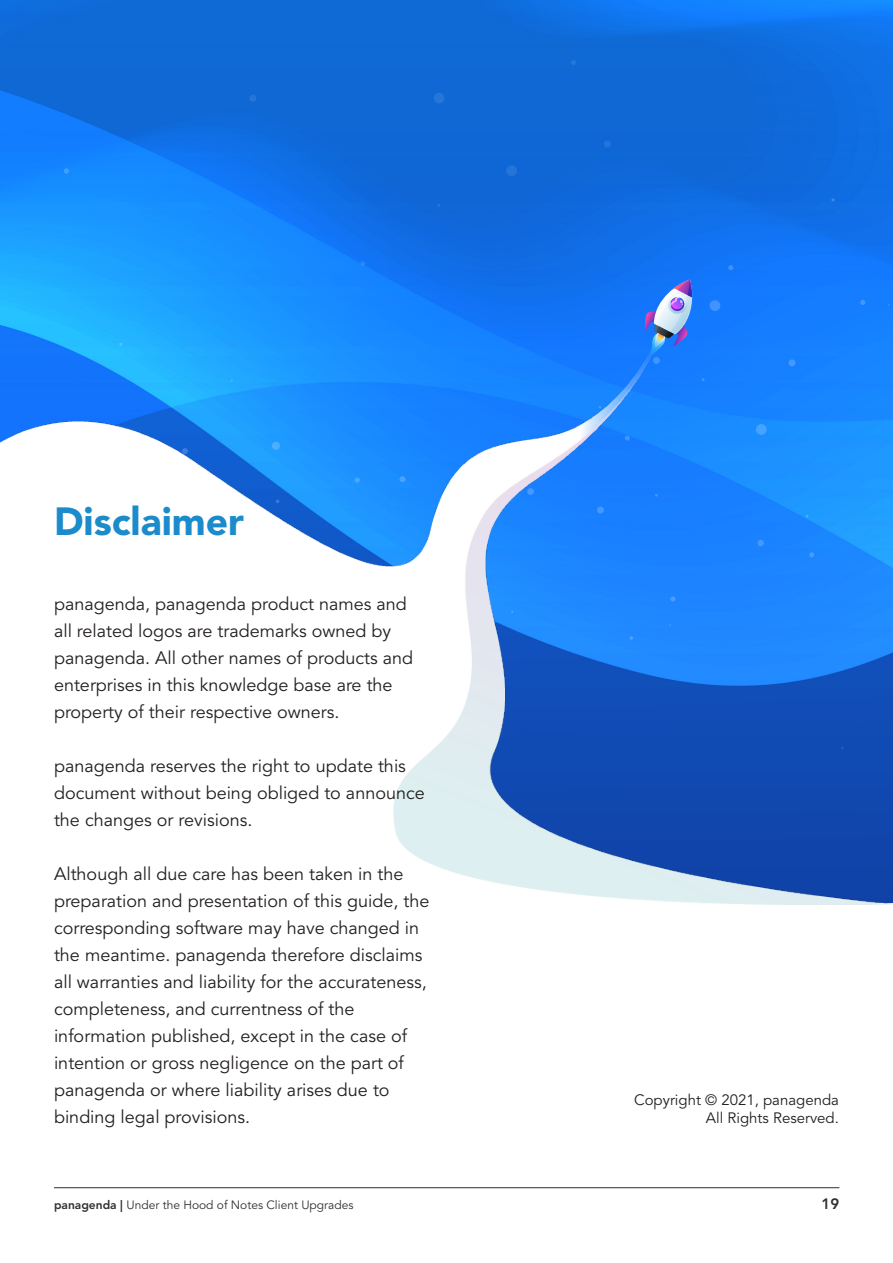
<style>
.page{position:relative;width:893px;height:1263px;background:#fff}
.page>*{position:absolute;margin:0;border:0;box-sizing:border-box;transform-origin:0 0}
.t1{font:900 39px "Avenir LT Std";color:#1b8bcb}
.t2{font:18px/27px "Avenir LT Std";color:#231f20}
.t3{font:15px "Avenir LT Std";color:#231f20}
.t4{font:800 15px "Avenir LT Std";color:#312f30}
.t5{font:12px "Avenir LT Std";color:#312f30}
.s1{font-weight:800}
</style>
<div class="page">
<hr style="left:54px;top:1187px;width:785px;height:1px;background:#312f30">
<img style="left:0;top:0;width:893px;height:325px">
<svg style="left:63px;top:168px;width:6px;height:6px"></svg>
<svg style="left:831px;top:198px;width:4px;height:4px"></svg>
<svg style="left:709px;top:300px;width:11px;height:11px"></svg>
<svg style="left:728px;top:265px;width:6px;height:5px"></svg>
<svg style="left:860px;top:300px;width:5px;height:5px"></svg>
<svg style="left:506px;top:165px;width:11px;height:11px"></svg>
<svg style="left:434px;top:93px;width:10px;height:10px"></svg>
<svg style="left:604px;top:141px;width:7px;height:6px"></svg>
<svg style="left:571px;top:60px;width:5px;height:5px"></svg>
<svg style="left:360px;top:261px;width:5px;height:5px"></svg>
<svg style="left:249px;top:95px;width:7px;height:7px"></svg>
<img style="left:0;top:325px;width:893px;height:580px">
<img style="left:645px;top:280px;width:47px;height:84px">
<svg style="left:573px;top:896px;width:47px;height:9px"></svg>
<p class="t1" style="left:54px;top:497px;width:192px">Disclaimer</p>
<p class="t2" style="left:54px;top:590px;width:361px">panagenda, panagenda product names and all related logos are trademarks owned by panagenda. All other names of products and enterprises in this knowledge base are the property of their respective owners.</p>
<p class="t2" style="left:54px;top:752px;width:372px">panagenda reserves the right to update this document without being obliged to announce the changes or revisions.</p>
<p class="t2" style="left:54px;top:860px;width:377px">Although all due care has been taken in the preparation and presentation of this guide, the corresponding software may have changed in the meantime. panagenda therefore disclaims all warranties and liability for the accurateness, completeness, and currentness of the information published, except in the case of intention or gross negligence on the part of panagenda or where liability arises due to binding legal provisions.</p>
<p class="t3" style="left:634px;top:1091px;width:206px">Copyright © 2021, panagenda</p>
<p class="t3" style="left:706px;top:1109px;width:135px">All Rights Reserved.</p>
<p class="t5" style="left:54px;top:1198px;width:301px"><span class="s1">panagenda |</span> Under the Hood of Notes Client Upgrades</p>
<p class="t4" style="left:822px;top:1195px;width:19px">19</p>
</div>
